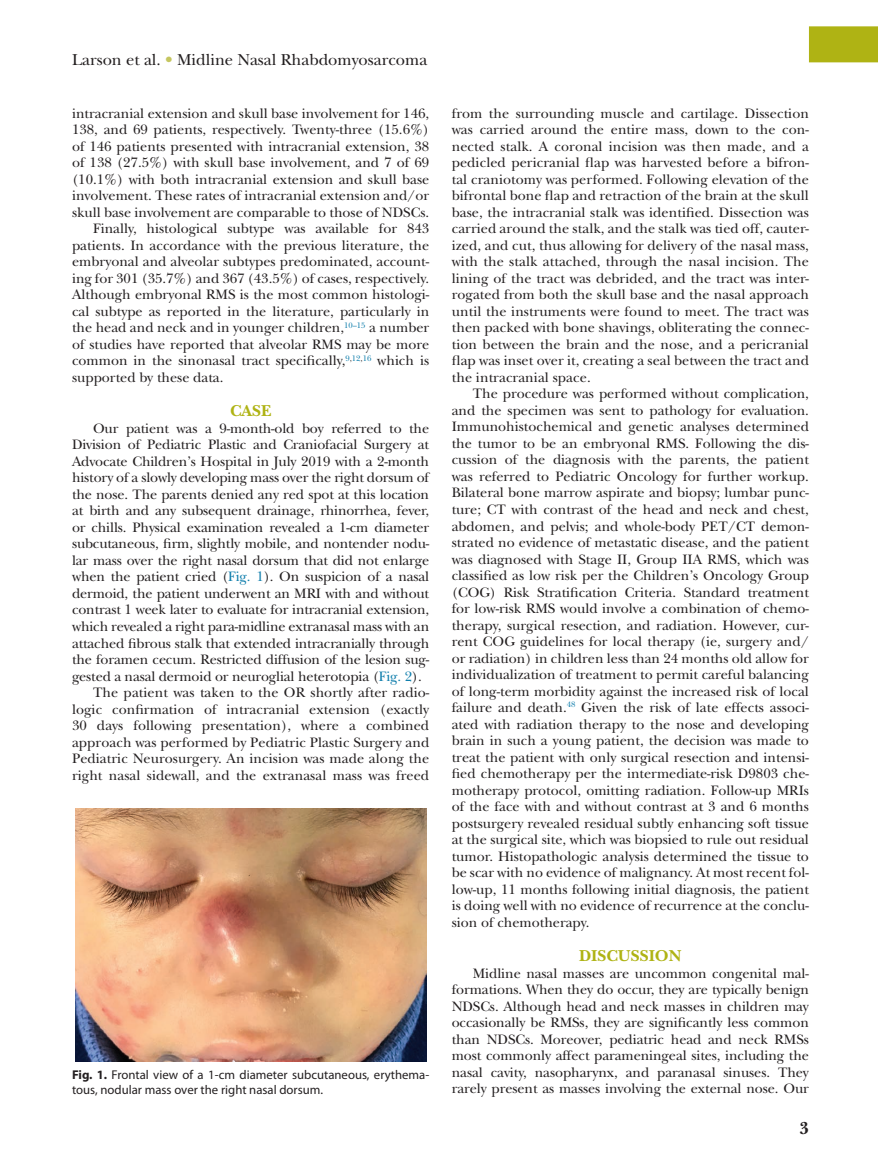
<style>
.page{position:relative;width:878px;height:1175px;background:#fff}
.page>*{position:absolute;margin:0;border:0;box-sizing:border-box;transform-origin:0 0}
.t1{font:700 18px "New Baskerville Std";color:#231f20}
.t2{font:16.5px "New Baskerville Std";color:#231f20}
.t3{font:700 16.5px "New Baskerville Std";color:#afb314}
.t4{font:14.25px/16.5px "New Baskerville Std";color:#231f20;text-align:justify}
.t5{font:12.75px/15px "Myriad Pro";color:#231f20}
.s1{color:#c5c660}
.s2{color:#0f7eac}
.s3{font-weight:700}
</style>
<div class="page">
<div style="left:808px;top:26px;width:70px;height:36px;background:#afb314"></div>
<img style="left:75px;top:808px;width:351px;height:253px">
<p class="t2" style="left:72px;top:50px;width:357px">Larson et al. <span class="s1">•</span> Midline Nasal Rhabdomyosarcoma</p>
<p class="t4" style="left:72px;top:105px;width:359px">intracranial extension and skull base involvement for 146,</p>
<p class="t4" style="left:72px;top:121px;width:358px">138, and 69 patients, respectively. Twenty-three (15.6%)</p>
<p class="t4" style="left:72px;top:138px;width:359px">of 146 patients presented with intracranial extension, 38</p>
<p class="t4" style="left:72px;top:154px;width:358px">of 138 (27.5%) with skull base involvement, and 7 of 69</p>
<p class="t4" style="left:72px;top:171px;width:359px">(10.1%) with both intracranial extension and skull base</p>
<p class="t4" style="left:72px;top:187px;width:358px">involvement. These rates of intracranial extension and/or</p>
<p class="t4" style="left:72px;top:204px;width:358px">skull base involvement are comparable to those of NDSCs.</p>
<p class="t4" style="left:93px;top:220px;width:338px">Finally, histological subtype was available for 843</p>
<p class="t4" style="left:72px;top:237px;width:358px">patients. In accordance with the previous literature, the</p>
<p class="t4" style="left:72px;top:253px;width:359px">embryonal and alveolar subtypes predominated, account-</p>
<p class="t4" style="left:72px;top:270px;width:358px">ing for 301 (35.7%) and 367 (43.5%) of cases, respectively.</p>
<p class="t4" style="left:72px;top:286px;width:359px">Although embryonal RMS is the most common histologi-</p>
<p class="t4" style="left:72px;top:303px;width:359px">cal subtype as reported in the literature, particularly in</p>
<p class="t4" style="left:72px;top:319px;width:359px">the head and neck and in younger children,<sup>10–15</sup> a number</p>
<p class="t4" style="left:72px;top:336px;width:359px">of studies have reported that alveolar RMS may be more</p>
<p class="t4" style="left:72px;top:352px;width:359px">common in the sinonasal tract specifically,<sup>9</sup><sup>,</sup><sup>12</sup><sup>,</sup><sup>16</sup> which is</p>
<p class="t4" style="left:72px;top:369px;width:153px">supported by these data.</p>
<p class="t3" style="left:230px;top:401px;width:43px">CASE</p>
<p class="t4" style="left:93px;top:420px;width:337px">Our patient was a 9-month-old boy referred to the</p>
<p class="t4" style="left:72px;top:436px;width:358px">Division of Pediatric Plastic and Craniofacial Surgery at</p>
<p class="t4" style="left:72px;top:453px;width:358px">Advocate Children’s Hospital in July 2019 with a 2-month</p>
<p class="t4" style="left:72px;top:469px;width:358px">history of a slowly developing mass over the right dorsum of</p>
<p class="t4" style="left:72px;top:486px;width:358px">the nose. The parents denied any red spot at this location</p>
<p class="t4" style="left:72px;top:502px;width:359px">at birth and any subsequent drainage, rhinorrhea, fever,</p>
<p class="t4" style="left:72px;top:519px;width:359px">or chills. Physical examination revealed a 1-cm diameter</p>
<p class="t4" style="left:72px;top:535px;width:359px">subcutaneous, firm, slightly mobile, and nontender nodu-</p>
<p class="t4" style="left:72px;top:552px;width:358px">lar mass over the right nasal dorsum that did not enlarge</p>
<p class="t4" style="left:72px;top:568px;width:358px">when the patient cried (<span class="s2">Fig. 1</span>). On suspicion of a nasal</p>
<p class="t4" style="left:72px;top:585px;width:358px">dermoid, the patient underwent an MRI with and without</p>
<p class="t4" style="left:72px;top:601px;width:359px">contrast 1 week later to evaluate for intracranial extension,</p>
<p class="t4" style="left:72px;top:618px;width:358px">which revealed a right para-midline extranasal mass with an</p>
<p class="t4" style="left:72px;top:634px;width:359px">attached fibrous stalk that extended intracranially through</p>
<p class="t4" style="left:72px;top:651px;width:358px">the foramen cecum. Restricted diffusion of the lesion sug-</p>
<p class="t4" style="left:72px;top:667px;width:351px">gested a nasal dermoid or neuroglial heterotopia (<span class="s2">Fig. 2</span>).</p>
<p class="t4" style="left:93px;top:684px;width:338px">The patient was taken to the OR shortly after radio-</p>
<p class="t4" style="left:72px;top:700px;width:359px">logic confirmation of intracranial extension (exactly</p>
<p class="t4" style="left:72px;top:717px;width:359px">30 days following presentation), where a combined</p>
<p class="t4" style="left:72px;top:733px;width:359px">approach was performed by Pediatric Plastic Surgery and</p>
<p class="t4" style="left:72px;top:750px;width:358px">Pediatric Neurosurgery. An incision was made along the</p>
<p class="t4" style="left:72px;top:766px;width:359px">right nasal sidewall, and the extranasal mass was freed</p>
<p class="t5" style="left:72px;top:1067px;width:359px"><span class="s3">Fig. 1.</span> Frontal view of a 1-cm diameter subcutaneous, erythema&shy;tous, nodular mass over the right nasal dorsum.</p>
<p class="t4" style="left:452px;top:105px;width:359px">from the surrounding muscle and cartilage. Dissection was carried around the entire mass, down to the con&shy;nected stalk. A coronal incision was then made, and a pedicled pericranial flap was harvested before a bifron&shy;tal craniotomy was performed. Following elevation of the bifrontal bone flap and retraction of the brain at the skull base, the intracranial stalk was identified. Dissection was carried around the stalk, and the stalk was tied off, cauter&shy;ized, and cut, thus allowing for delivery of the nasal mass, with the stalk attached, through the nasal incision. The lining of the tract was debrided, and the tract was inter&shy;rogated from both the skull base and the nasal approach until the instruments were found to meet. The tract was then packed with bone shavings, obliterating the connec&shy;tion between the brain and the nose, and a pericranial flap was inset over it, creating a seal between the tract and the intracranial space.</p>
<p class="t4" style="left:451px;top:386px;width:359px;text-indent:21px">The procedure was performed without complication, and the specimen was sent to pathology for evaluation.<br>Immunohistochemical and genetic analyses determined the tumor to be an embryonal RMS. Following the dis&shy;cussion of the diagnosis with the parents, the patient was referred to Pediatric Oncology for further workup.<br>Bilateral bone marrow aspirate and biopsy; lumbar punc&shy;ture; CT with contrast of the head and neck and chest, abdomen, and pelvis; and whole-body PET/CT demon&shy;strated no evidence of metastatic disease, and the patient was diagnosed with Stage II, Group IIA RMS, which was classified as low risk per the Children’s Oncology Group (COG) Risk Stratification Criteria. Standard treatment for low-risk RMS would involve a combination of chemo&shy;therapy, surgical resection, and radiation. However, cur&shy;rent COG guidelines for local therapy (ie, surgery and/ or radiation) in children less than 24 months old allow for individualization of treatment to permit careful balancing of long-term morbidity against the increased risk of local failure and death.<sup>48</sup> Given the risk of late effects associ&shy;ated with radiation therapy to the nose and developing brain in such a young patient, the decision was made to treat the patient with only surgical resection and intensi&shy;fied chemotherapy per the intermediate-risk D9803 che&shy;motherapy protocol, omitting radiation. Follow-up MRIs of the face with and without contrast at 3 and 6 months postsurgery revealed residual subtly enhancing soft tissue at the surgical site, which was biopsied to rule out residual tumor. Histopathologic analysis determined the tissue to be scar with no evidence of malignancy. At most recent fol&shy;low-up, 11 months following initial diagnosis, the patient is doing well with no evidence of recurrence at the conclu&shy;sion of chemotherapy.</p>
<p class="t3" style="left:579px;top:946px;width:104px">DISCUSSION</p>
<p class="t4" style="left:451px;top:964px;width:359px;text-indent:21px">Midline nasal masses are uncommon congenital mal&shy;formations. When they do occur, they are typically benign NDSCs. Although head and neck masses in children may occasionally be RMSs, they are significantly less common than NDSCs. Moreover, pediatric head and neck RMSs most commonly affect parameningeal sites, including the nasal cavity, nasopharynx, and paranasal sinuses. They rarely present as masses involving the external nose. Our</p>
<p class="t1" style="left:799px;top:1118px;width:11px">3</p>
</div>
